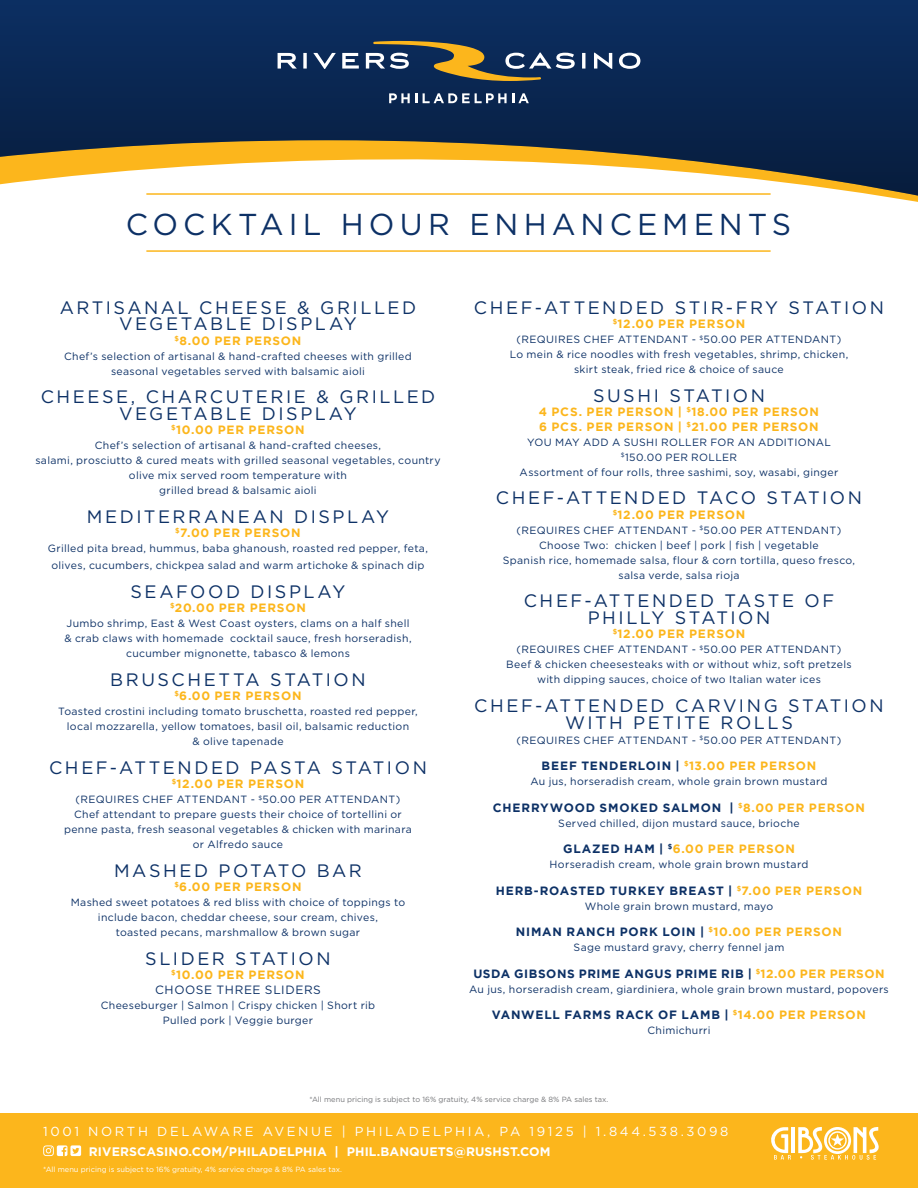
<style>
.page{position:relative;width:918px;height:1188px;background:#fff}
.page>*{position:absolute;margin:0;border:0;box-sizing:border-box;transform-origin:0 0}
.t1{font:30.15px "Gotham";letter-spacing:.165em;color:#0d3166}
.t2{font:18px/16.5px "Gotham";letter-spacing:.14em;color:#0d3166;text-align:center}
.t3{font:13.05px "Gotham";letter-spacing:.2em;color:#fff}
.t4{font:700 12.3px "Gotham";letter-spacing:.01em;color:#fff}
.t5{font:700 12px/14.4px "Gotham";letter-spacing:.065em;color:#fcb61c}
.t6{font:700 12px "Gotham";letter-spacing:.065em;color:#0d3166}
.t7{font:12px/14.4px "Gotham";letter-spacing:.055em;color:#0d3166;text-align:center}
.t8{font:10.5px/15px "Gotham";letter-spacing:.03em;color:#0d3166;text-align:center}
.t9{font:7.5px "Gotham";color:#fff}
.t10{font:7.5px "Gotham";color:#757679}
.s1{font-weight:700;color:#fcb61c}
.s2{color:#fcb61c}
.s3{color:#0d3166}
</style>
<div class="page">
<div style="left:0;top:1113px;width:918px;height:75px;background:#fcb61c"></div>
<hr style="left:791px;top:1127px;width:4px;height:26px;background:#fff">
<svg style="left:771px;top:1127px;width:20px;height:33px"></svg>
<svg style="left:798px;top:1127px;width:81px;height:33px"></svg>
<svg style="left:43px;top:1145px;width:38px;height:11px"></svg>
<svg style="left:0;top:0;width:918px;height:202px"></svg>
<svg style="left:278px;top:53px;width:19px;height:16px"></svg>
<svg style="left:303px;top:53px;width:4px;height:16px"></svg>
<svg style="left:313px;top:53px;width:23px;height:16px"></svg>
<svg style="left:342px;top:53px;width:17px;height:16px"></svg>
<svg style="left:366px;top:41px;width:209px;height:40px;background:#4e575a"></svg>
<svg style="left:582px;top:53px;width:3px;height:16px"></svg>
<svg style="left:594px;top:53px;width:18px;height:16px"></svg>
<svg style="left:619px;top:53px;width:21px;height:16px"></svg>
<svg style="left:389px;top:93px;width:28px;height:10px"></svg>
<svg style="left:423px;top:93px;width:106px;height:10px"></svg>
<hr style="left:146px;top:250px;width:625px;height:2px;background:#fcb61c">
<hr style="left:146px;top:193px;width:625px;height:2px;background:#fcb61c">
<h1 class="t1" style="left:126px;top:208px;width:667px">COCKTAIL HOUR ENHANCEMENTS</h1>
<h2 class="t2" style="left:60px;top:299px;width:358px">ARTISANAL CHEESE &amp; GRILLED<br>VEGETABLE DISPLAY</h2>
<p class="t5" style="left:174px;top:333px;width:128px"><sup>$</sup>8.00 PER PERSON</p>
<p class="t8" style="left:64px;top:348px;width:349px">Chef’s selection of artisanal &amp; hand-crafted cheeses with grilled seasonal vegetables served with balsamic aioli</p>
<h2 class="t2" style="left:41px;top:389px;width:396px">CHEESE, CHARCUTERIE &amp; GRILLED<br>VEGETABLE DISPLAY</h2>
<p class="t5" style="left:171px;top:423px;width:135px"><sup>$</sup>10.00 PER PERSON</p>
<p class="t8" style="left:35px;top:438px;width:407px">Chef’s selection of artisanal &amp; hand-crafted cheeses,<br>salami, prosciutto &amp; cured meats with grilled seasonal vegetables, country olive mix served room temperature with<br>grilled bread &amp; balsamic aioli</p>
<h2 class="t2" style="left:87px;top:508px;width:304px">MEDITERRANEAN DISPLAY</h2>
<p class="t5" style="left:175px;top:526px;width:127px"><sup>$</sup>7.00 PER PERSON</p>
<p class="t8" style="left:48px;top:540px;width:382px;line-height:16.5px">Grilled pita bread, hummus, baba ghanoush, roasted red pepper, feta, olives, cucumbers, chickpea salad and warm artichoke &amp; spinach dip</p>
<h2 class="t2" style="left:130px;top:583px;width:217px">SEAFOOD DISPLAY</h2>
<p class="t5" style="left:170px;top:600px;width:137px"><sup>$</sup>20.00 PER PERSON</p>
<p class="t8" style="left:64px;top:616px;width:349px">Jumbo shrimp, East &amp; West Coast oysters, clams on a half shell &amp; crab claws with homemade cocktail sauce, fresh horseradish, cucumber mignonette, tabasco &amp; lemons</p>
<h2 class="t2" style="left:110px;top:671px;width:257px">BRUSCHETTA STATION</h2>
<p class="t5" style="left:174px;top:688px;width:129px"><sup>$</sup>6.00 PER PERSON</p>
<p class="t8" style="left:58px;top:704px;width:361px">Toasted crostini including tomato bruschetta, roasted red pepper, local mozzarella, yellow tomatoes, basil oil, balsamic reduction<br>&amp; olive tapenade</p>
<h2 class="t2" style="left:49px;top:759px;width:379px">CHEF-ATTENDED PASTA STATION</h2>
<p class="t5" style="left:172px;top:776px;width:134px"><sup>$</sup>12.00 PER PERSON</p>
<p class="t8" style="left:64px;top:792px;width:349px">(REQUIRES CHEF ATTENDANT - <sup>$</sup>50.00 PER ATTENDANT)<br>Chef attendant to prepare guests their choice of tortellini or penne pasta, fresh seasonal vegetables &amp; chicken with marinara or Alfredo sauce</p>
<h2 class="t2" style="left:114px;top:862px;width:249px">MASHED POTATO BAR</h2>
<p class="t5" style="left:174px;top:879px;width:129px"><sup>$</sup>6.00 PER PERSON</p>
<p class="t8" style="left:71px;top:895px;width:336px">Mashed sweet potatoes &amp; red bliss with choice of toppings to include bacon, cheddar cheese, sour cream, chives,<br>toasted pecans, marshmallow &amp; brown sugar</p>
<h2 class="t2" style="left:145px;top:950px;width:187px">SLIDER STATION</h2>
<p class="t7" style="left:155px;top:968px;width:167px"><sup>$</sup><span class="s1">10.00 PER PERSON<br></span>CHOOSE THREE SLIDERS</p>
<p class="t8" style="left:101px;top:997px;width:276px">Cheeseburger | Salmon | Crispy chicken | Short rib<br>Pulled pork | Veggie burger</p>
<h2 class="t2" style="left:474px;top:299px;width:412px">CHEF-ATTENDED STIR-FRY STATION</h2>
<p class="t5" style="left:613px;top:317px;width:134px"><sup>$</sup>12.00 PER PERSON</p>
<p class="t8" style="left:510px;top:332px;width:340px">(REQUIRES CHEF ATTENDANT - <sup>$</sup>50.00 PER ATTENDANT)<br>Lo mein &amp; rice noodles with fresh vegetables, shrimp, chicken, skirt steak, fried rice &amp; choice of sauce</p>
<h2 class="t2" style="left:593px;top:387px;width:173px">SUSHI STATION</h2>
<p class="t5" style="left:539px;top:405px;width:282px">4 PCS. PER PERSON | <sup>$</sup>18.00 PER PERSON<br>6 PCS. PER PERSON | <sup>$</sup>21.00 PER PERSON</p>
<p class="t8" style="left:520px;top:434px;width:320px">YOU MAY ADD A SUSHI ROLLER FOR AN ADDITIONAL <sup>$</sup>150.00 PER ROLLER<br>Assortment of four rolls, three sashimi, soy, wasabi, ginger</p>
<h2 class="t2" style="left:496px;top:489px;width:368px">CHEF-ATTENDED TACO STATION</h2>
<p class="t5" style="left:613px;top:507px;width:134px"><sup>$</sup>12.00 PER PERSON</p>
<p class="t8" style="left:503px;top:522px;width:354px">(REQUIRES CHEF ATTENDANT - <sup>$</sup>50.00 PER ATTENDANT)<br>Choose Two: chicken | beef | pork | fish | vegetable<br>Spanish rice, homemade salsa, flour &amp; corn tortilla, queso fresco, salsa verde, salsa rioja</p>
<h2 class="t2" style="left:524px;top:593px;width:312px">CHEF-ATTENDED TASTE OF<br>PHILLY STATION</h2>
<p class="t5" style="left:613px;top:627px;width:134px"><sup>$</sup>12.00 PER PERSON</p>
<p class="t8" style="left:506px;top:642px;width:347px">(REQUIRES CHEF ATTENDANT - <sup>$</sup>50.00 PER ATTENDANT)<br>Beef &amp; chicken cheesesteaks with or without whiz, soft pretzels with dipping sauces, choice of two Italian water ices</p>
<h2 class="t2" style="left:474px;top:697px;width:411px">CHEF-ATTENDED CARVING STATION<br>WITH PETITE ROLLS</h2>
<p class="t8" style="left:517px;top:732px;width:326px">(REQUIRES CHEF ATTENDANT - <sup>$</sup>50.00 PER ATTENDANT)</p>
<p class="t6" style="left:542px;top:759px;width:276px">BEEF TENDERLOIN | <sup>$</sup><span class="s2">13.00 PER PERSON</span></p>
<p class="t8" style="left:530px;top:774px;width:299px">Au jus, horseradish cream, whole grain brown mustard</p>
<p class="t6" style="left:493px;top:800px;width:374px">CHERRYWOOD SMOKED SALMON | <sup>$</sup><span class="s2">8.00 PER PERSON</span></p>
<p class="t8" style="left:558px;top:815px;width:243px">Served chilled, dijon mustard sauce, brioche</p>
<p class="t5" style="left:563px;top:841px;width:233px"><span class="s3">GLAZED HAM |</span> <sup>$</sup>6.00 PER PERSON</p>
<p class="t8" style="left:550px;top:857px;width:260px">Horseradish cream, whole grain brown mustard</p>
<p class="t6" style="left:496px;top:884px;width:368px">HERB-ROASTED TURKEY BREAST | <sup>$</sup><span class="s2">7.00 PER PERSON</span></p>
<p class="t8" style="left:585px;top:898px;width:190px">Whole grain brown mustard, mayo</p>
<p class="t6" style="left:516px;top:925px;width:328px">NIMAN RANCH PORK LOIN | <sup>$</sup><span class="s2">10.00 PER PERSON</span></p>
<p class="t8" style="left:574px;top:940px;width:212px">Sage mustard gravy, cherry fennel jam</p>
<p class="t6" style="left:473px;top:967px;width:413px">USDA GIBSONS PRIME ANGUS PRIME RIB | <sup>$</sup><span class="s2">12.00 PER PERSON</span></p>
<p class="t8" style="left:469px;top:981px;width:421px">Au jus, horseradish cream, giardiniera, whole grain brown mustard, popovers</p>
<p class="t6" style="left:492px;top:1008px;width:376px">VANWELL FARMS RACK OF LAMB | <sup>$</sup><span class="s2">14.00 PER PERSON</span></p>
<p class="t8" style="left:647px;top:1023px;width:65px">Chimichurri</p>
<p class="t10" style="left:310px;top:1096px;width:300px">*All menu pricing is subject to 16% gratuity, 4% service charge &amp; 8% PA sales tax.</p>
<p class="t3" style="left:43px;top:1125px;width:687px">1001 NORTH DELAWARE AVENUE | PHILADELPHIA, PA 19125 | 1.844.538.3098</p>
<p class="t4" style="left:89px;top:1145px;width:463px">RIVERSCASINO.COM/PHILADELPHIA | PHIL.BANQUETS@RUSHST.COM</p>
<p class="t9" style="left:43px;top:1165px;width:300px">*All menu pricing is subject to 16% gratuity, 4% service charge &amp; 8% PA sales tax.</p>
</div>
